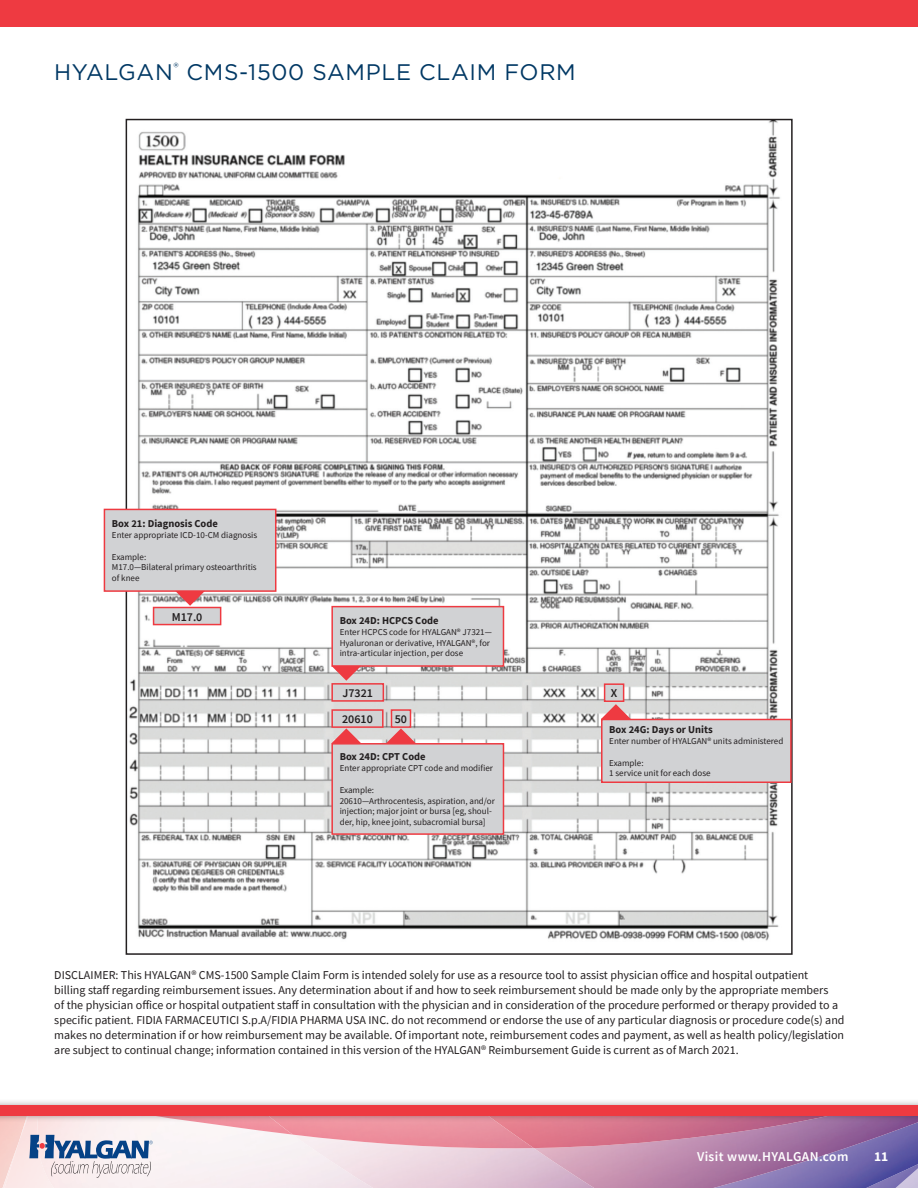
<style>
.page{position:relative;width:918px;height:1188px;background:#fff}
.page>*{position:absolute;margin:0;border:0;box-sizing:border-box;transform-origin:0 0}
.t1{font:22.5px "Gotham";letter-spacing:.03em;color:#003864}
.URL_callout{font:600 13.5px "Source Sans Pro";letter-spacing:.03em;color:#fff}
.t2{font:700 13.5px "Source Sans Pro";color:#fff}
.Disclaimers{font:12px/15px "Source Sans Pro";color:#231f20}
.t3{font:600 12px "Source Sans Pro";color:#231f20}
.Form_callout_header{font:700 10.5px "Source Sans Pro";color:#231f20}
.Form_callout_body{font:9px/10.8px "Source Sans Pro";color:#231f20}
</style>
<div class="page">
<img style="left:129px;top:122px;width:661px;height:819px">
<div style="left:0;top:0;width:918px;height:26px;background:#ee3a41"></div>
<img style="left:0;top:1122px;width:2px;height:66px">
<img style="left:1px;top:1142px;width:1px;height:46px">
<img style="left:2px;top:1122px;width:34px;height:66px">
<img style="left:148px;top:1122px;width:119px;height:13px">
<img style="left:267px;top:1122px;width:267px;height:28px">
<img style="left:534px;top:1122px;width:384px;height:66px">
<img style="left:487px;top:1122px;width:346px;height:26px">
<svg style="left:29px;top:1135px;width:124px;height:43px"></svg>
<div style="left:0;top:1099px;width:918px;height:23px;background:#231f20;opacity:.4"></div>
<div style="left:0;top:1105px;width:918px;height:10px;background:#ee3a41"></div>
<div style="left:154px;top:608px;width:67px;height:17px;background:#d1d2d4"></div>
<div style="left:153px;top:607px;width:68px;height:18px;border:2px solid #ee3a41"></div>
<div style="left:104px;top:509px;width:172px;height:82px;background:#d1d2d4"></div>
<div style="left:104px;top:509px;width:172px;height:83px;border:2px solid #ee3a41"></div>
<svg style="left:175px;top:591px;width:30px;height:15px"></svg>
<div style="left:332px;top:684px;width:51px;height:17px;background:#d1d2d4"></div>
<div style="left:331px;top:683px;width:53px;height:19px;border:2px solid #ee3a41"></div>
<div style="left:332px;top:710px;width:51px;height:17px;background:#d1d2d4"></div>
<div style="left:331px;top:709px;width:53px;height:19px;border:2px solid #ee3a41"></div>
<div style="left:391px;top:710px;width:20px;height:17px;background:#d1d2d4"></div>
<div style="left:391px;top:709px;width:20px;height:19px;border:2px solid #ee3a41"></div>
<div style="left:605px;top:684px;width:19px;height:17px;background:#d1d2d4"></div>
<div style="left:604px;top:683px;width:20px;height:19px;border:2px solid #ee3a41"></div>
<div style="left:332px;top:607px;width:171px;height:59px;background:#d1d2d4"></div>
<div style="left:331px;top:606px;width:173px;height:61px;border:2px solid #ee3a41"></div>
<svg style="left:331px;top:666px;width:30px;height:15px"></svg>
<div style="left:332px;top:744px;width:171px;height:90px;background:#d1d2d4"></div>
<div style="left:331px;top:743px;width:173px;height:92px;border:2px solid #ee3a41"></div>
<svg style="left:331px;top:728px;width:30px;height:15px"></svg>
<svg style="left:386px;top:728px;width:30px;height:15px"></svg>
<div style="left:602px;top:719px;width:189px;height:63px;background:#d1d2d4"></div>
<div style="left:601px;top:719px;width:191px;height:64px;border:2px solid #ee3a41"></div>
<svg style="left:601px;top:704px;width:30px;height:15px"></svg>
<p class="t1" style="left:54px;top:57px;width:523px">HYALGAN<sup>®</sup> CMS-1500 SAMPLE CLAIM FORM</p>
<p class="Form_callout_header" style="left:112px;top:517px;width:107px">Box 21: Diagnosis Code</p>
<p class="Form_callout_body" style="left:112px;top:530px;width:147px">Enter appropriate ICD-10-CM diagnosis</p>
<p class="Form_callout_body" style="left:112px;top:551px;width:36px">Example:</p>
<p class="Form_callout_body" style="left:112px;top:562px;width:146px">M17.0—Bilateral primary osteoarthritis of knee</p>
<p class="t3" style="left:172px;top:609px;width:32px">M17.0</p>
<p class="Form_callout_header" style="left:340px;top:613px;width:101px">Box 24D: HCPCS Code</p>
<p class="Form_callout_body" style="left:340px;top:626px;width:154px">Enter HCPCS code for HYALGAN® J7321—<br>Hyaluronan or derivative, HYALGAN®, for intra-articular injection, per dose</p>
<p class="t3" style="left:342px;top:685px;width:32px">J7321</p>
<p class="t3" style="left:342px;top:711px;width:32px">20610</p>
<p class="t3" style="left:395px;top:711px;width:14px">50</p>
<p class="Form_callout_header" style="left:340px;top:750px;width:87px">Box 24D: CPT Code</p>
<p class="Form_callout_body" style="left:340px;top:763px;width:155px">Enter appropriate CPT code and modifier</p>
<p class="Form_callout_body" style="left:340px;top:784px;width:36px">Example:</p>
<p class="Form_callout_body" style="left:340px;top:795px;width:157px">20610—Arthrocentesis, aspiration, and/or injection; major joint or bursa [eg, shoul&shy;der, hip, knee joint, subacromial bursa]</p>
<p class="t3" style="left:611px;top:685px;width:8px">X</p>
<p class="Form_callout_header" style="left:609px;top:723px;width:105px">Box 24G: Days or Units</p>
<p class="Form_callout_body" style="left:609px;top:736px;width:176px">Enter number of HYALGAN® units administered</p>
<p class="Form_callout_body" style="left:609px;top:757px;width:36px">Example:</p>
<p class="Form_callout_body" style="left:609px;top:768px;width:103px">1 service unit for each dose</p>
<p class="Disclaimers" style="left:54px;top:968px;width:792px">DISCLAIMER: This HYALGAN® CMS-1500 Sample Claim Form is intended solely for use as a resource tool to assist physician office and hospital outpatient<br>billing staff regarding reimbursement issues. Any determination about if and how to seek reimbursement should be made only by the appropriate members<br>of the physician office or hospital outpatient staff in consultation with the physician and in consideration of the procedure performed or therapy provided to a specific patient. FIDIA FARMACEUTICI S.p.A/FIDIA PHARMA USA INC. do not recommend or endorse the use of any particular diagnosis or procedure code(s) and makes no determination if or how reimbursement may be available. Of important note, reimbursement codes and payment, as well as health policy/legislation are subject to continual change; information contained in this version of the HYALGAN® Reimbursement Guide is current as of March 2021.</p>
<p class="URL_callout" style="left:697px;top:1147px;width:153px">Visit www.HYALGAN.com</p>
<p class="t2" style="left:874px;top:1147px;width:16px">11</p>
</div>
